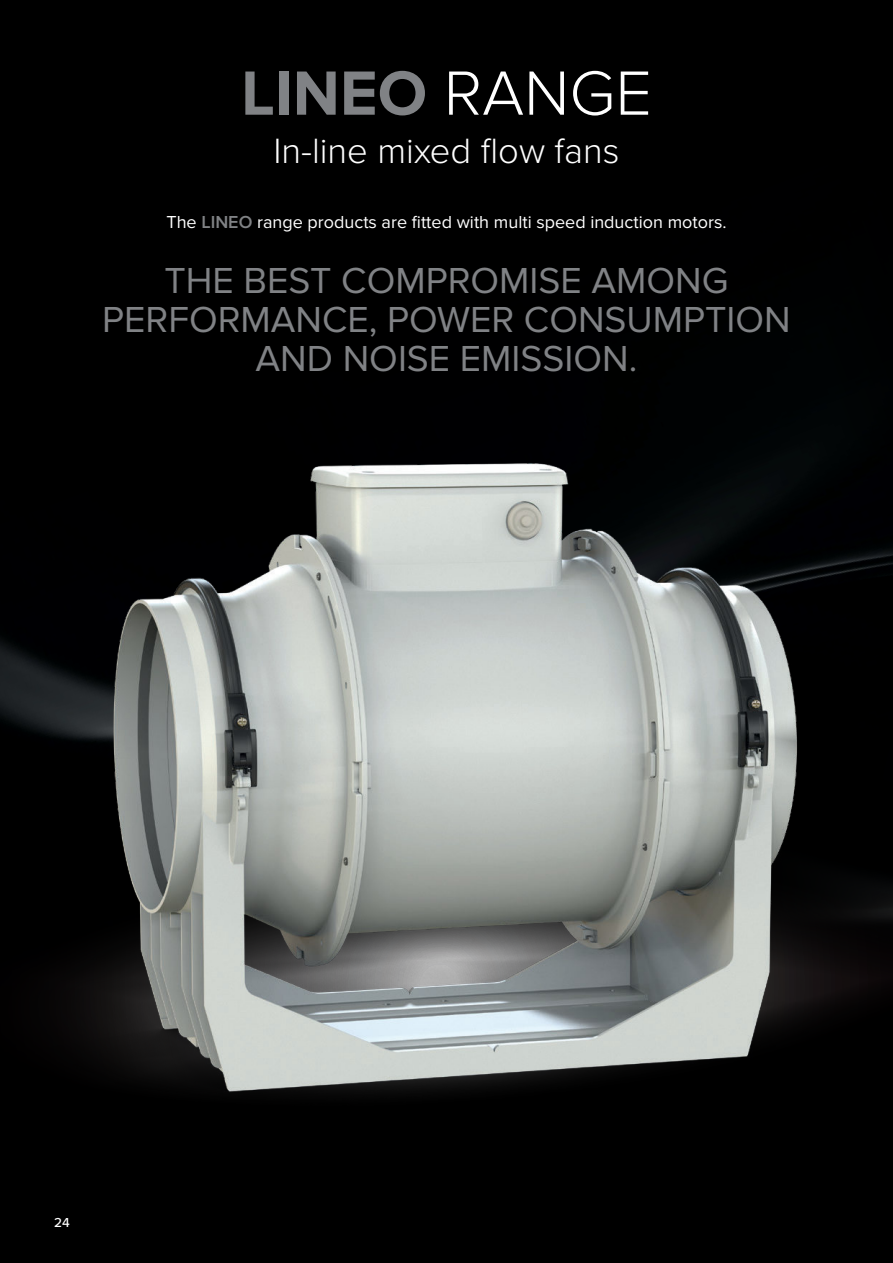
<style>
.page{position:relative;width:893px;height:1263px;background:#fff}
.page>*{position:absolute;margin:0;border:0;box-sizing:border-box;transform-origin:0 0}
.t1{font:700 64.8px "Proxima Nova";color:#808285}
.t2{font:37.5px "Proxima Nova";color:#808285}
.t3{font:300 36.45px "Proxima Nova";color:#fff}
.t4{font:18px "Proxima Nova";color:#fff}
.t5{font:500 13.5px "Proxima Nova";color:#fff}
.s1{font-weight:300;color:#fff}
.s2{font-weight:600;color:#808285}
</style>
<div class="page">
<div style="left:0;top:0;width:893px;height:438px;background:#000"></div>
<img style="left:0;top:438px;width:893px;height:814px">
<img style="left:764px;top:950px;width:129px;height:313px">
<svg style="left:747px;top:686px;width:146px;height:264px;background:#2e2f2f"></svg>
<p class="t1" style="left:241px;top:56px;width:412px">LINEO <span class="s1">RANGE</span></p>
<p class="t3" style="left:273px;top:130px;width:348px">In-line mixed flow fans</p>
<p class="t4" style="left:166px;top:212px;width:562px">The <span class="s2">LINEO</span> range products are fitted with multi speed induction motors.</p>
<p class="t2" style="left:164px;top:259px;width:565px">THE BEST COMPROMISE AMONG</p>
<p class="t2" style="left:102px;top:298px;width:690px">PERFORMANCE, POWER CONSUMPTION</p>
<p class="t2" style="left:256px;top:337px;width:383px">AND NOISE EMISSION.</p>
<p class="t5" style="left:54px;top:1214px;width:17px">24</p>
<p class="t5" style="left:54px;top:1220px;width:17px">24</p>
</div>
